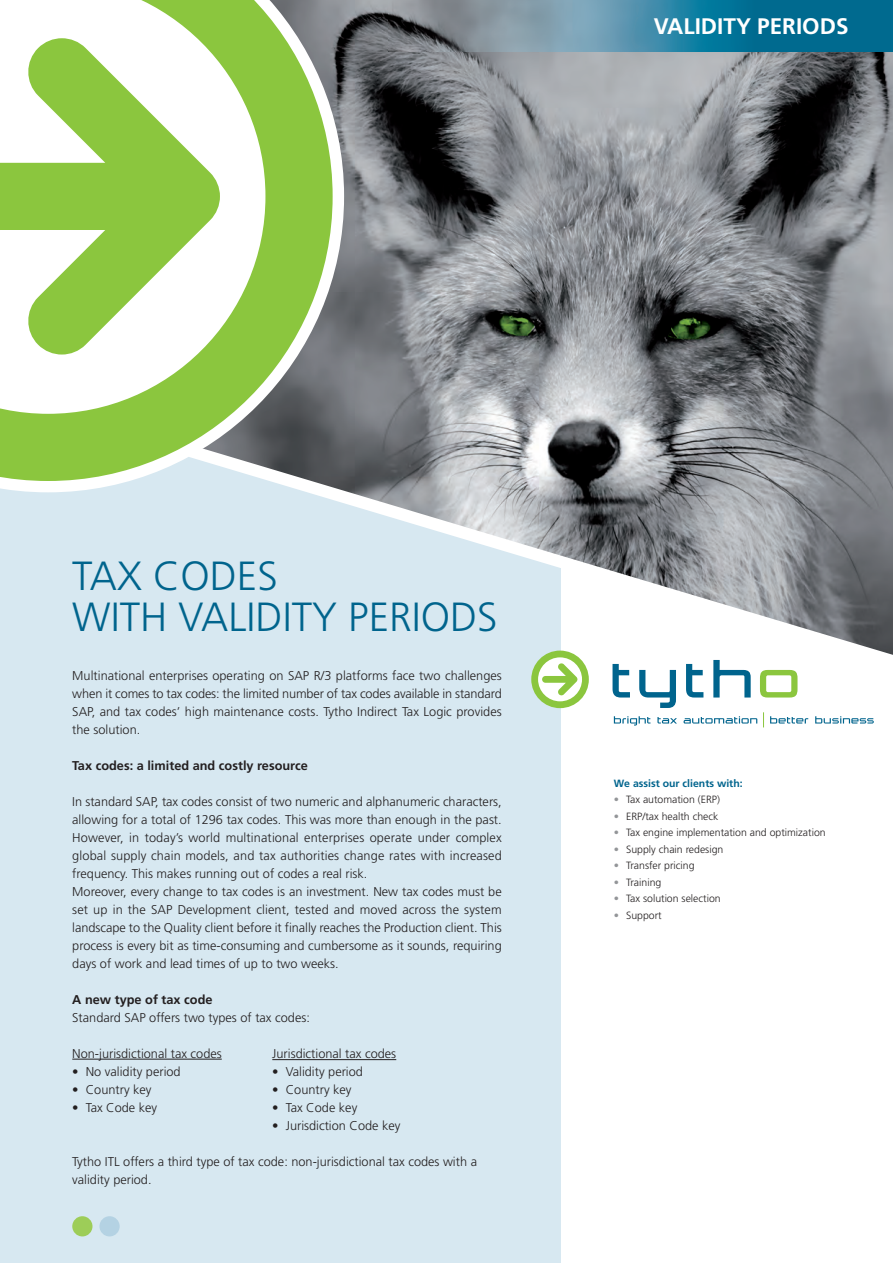
<style>
.page{position:relative;width:893px;height:1263px;background:#fff}
.page>*{position:absolute;margin:0;border:0;box-sizing:border-box;transform-origin:0 0}
.t1{font:300 40.65px/40.7px "Frutiger";color:#00648d}
.t2{font:700 22.5px "Frutiger";color:#fff}
.t3{font:300 12.75px/18px "Frutiger";color:#231f20}
.t4{font:700 12.75px "Frutiger";color:#231f20}
.t5{font:300 10.5px "Frutiger";color:#231f20}
.t6{font:700 10.5px "Frutiger";color:#00648d}
.s1{color:#939598}
</style>
<div class="page">
<div style="left:0;top:183px;width:893px;height:1080px;background:#d7e8f1"></div>
<div style="left:561px;top:290px;width:332px;height:973px;background:#fff"></div>
<img style="left:40px;top:0;width:853px;height:493px">
<div style="left:72px;top:1216px;width:20px;height:20px;background:#9dcd58;border-radius:50%"></div>
<div style="left:99px;top:1216px;width:21px;height:20px;background:#b4d2e3;border-radius:50%"></div>
<img style="left:388px;top:0;width:505px;height:51px">
<svg style="left:612px;top:680px;width:18px;height:17px"></svg>
<svg style="left:639px;top:680px;width:37px;height:28px"></svg>
<svg style="left:686px;top:680px;width:17px;height:17px"></svg>
<svg style="left:713px;top:680px;width:38px;height:17px"></svg>
<svg style="left:760px;top:680px;width:37px;height:17px"></svg>
<svg style="left:531px;top:680px;width:58px;height:28px"></svg>
<svg style="left:614px;top:716px;width:37px;height:9px"></svg>
<svg style="left:657px;top:717px;width:20px;height:6px"></svg>
<svg style="left:684px;top:716px;width:73px;height:7px"></svg>
<svg style="left:770px;top:716px;width:38px;height:7px"></svg>
<svg style="left:815px;top:716px;width:59px;height:7px"></svg>
<svg style="left:763px;top:712px;width:1px;height:15px"></svg>
<hr style="left:72px;top:1059px;width:150px;height:1px;background:#231f20">
<hr style="left:272px;top:1059px;width:124px;height:1px;background:#231f20">
<svg style="left:175px;top:436px;width:718px;height:244px"></svg>
<svg style="left:0;top:0;width:344px;height:492px"></svg>
<svg style="left:0;top:0;width:333px;height:481px;background:#aecb89"></svg>
<svg style="left:0;top:38px;width:220px;height:316px;fill:#8bc63e"></svg>
<h2 class="t2" style="left:654px;top:17px;width:196px">VALIDITY PERIODS</h2>
<h1 class="t1" style="left:72px;top:558px;width:427px">TAX CODES<br>WITH VALIDITY PERIODS</h1>
<p class="t3" style="left:72px;top:667px;width:431px;text-align:justify">Multinational enterprises operating on SAP R/3 platforms face two challenges when it comes to tax codes: the limited number of tax codes available in standard SAP, and tax codes’ high maintenance costs. Tytho Indirect Tax Logic provides the solution.</p>
<p class="t4" style="left:72px;top:760px;width:237px">Tax codes: a limited and costly resource</p>
<p class="t3" style="left:72px;top:793px;width:431px">In standard SAP, tax codes consist of two numeric and alphanumeric characters, allowing for a total of 1296 tax codes. This was more than enough in the past.<br>However, in today’s world multinational enterprises operate under complex global supply chain models, and tax authorities change rates with increased frequency. This makes running out of codes a real risk.<br>Moreover, every change to tax codes is an investment. New tax codes must be set up in the SAP Development client, tested and moved across the system landscape to the Quality client before it finally reaches the Production client. This process is every bit as time-consuming and cumbersome as it sounds, requiring days of work and lead times of up to two weeks.</p>
<p class="t4" style="left:72px;top:994px;width:142px">A new type of tax code</p>
<p class="t3" style="left:72px;top:1009px;width:239px">Standard SAP offers two types of tax codes:</p>
<p class="t3" style="left:72px;top:1045px;width:151px">Non-jurisdictional tax codes</p>
<p class="t3" style="left:72px;top:1063px;width:110px">• No validity period</p>
<p class="t3" style="left:72px;top:1081px;width:81px">• Country key</p>
<p class="t3" style="left:72px;top:1099px;width:87px">• Tax Code key</p>
<p class="t3" style="left:272px;top:1046px;width:125px">Jurisdictional tax codes</p>
<p class="t3" style="left:272px;top:1064px;width:92px">• Validity period</p>
<p class="t3" style="left:272px;top:1082px;width:81px">• Country key</p>
<p class="t3" style="left:272px;top:1100px;width:87px">• Tax Code key</p>
<p class="t3" style="left:272px;top:1118px;width:130px">• Jurisdiction Code key</p>
<p class="t3" style="left:72px;top:1153px;width:406px">Tytho ITL offers a third type of tax code: non-jurisdictional tax codes with a validity period.</p>
<p class="t6" style="left:614px;top:779px;width:130px">We assist our clients with:</p>
<p class="t5" style="left:614px;top:795px;width:108px"><span class="s1">•</span> Tax automation (ERP)</p>
<p class="t5" style="left:614px;top:812px;width:106px"><span class="s1">•</span> ERP/tax health check</p>
<p class="t5" style="left:614px;top:828px;width:213px"><span class="s1">•</span> Tax engine implementation and optimization</p>
<p class="t5" style="left:614px;top:845px;width:111px"><span class="s1">•</span> Supply chain redesign</p>
<p class="t5" style="left:614px;top:861px;width:82px"><span class="s1">•</span> Transfer pricing</p>
<p class="t5" style="left:614px;top:878px;width:49px"><span class="s1">•</span> Training</p>
<p class="t5" style="left:614px;top:894px;width:108px"><span class="s1">•</span> Tax solution selection</p>
<p class="t5" style="left:614px;top:911px;width:49px"><span class="s1">•</span> Support</p>
</div>
